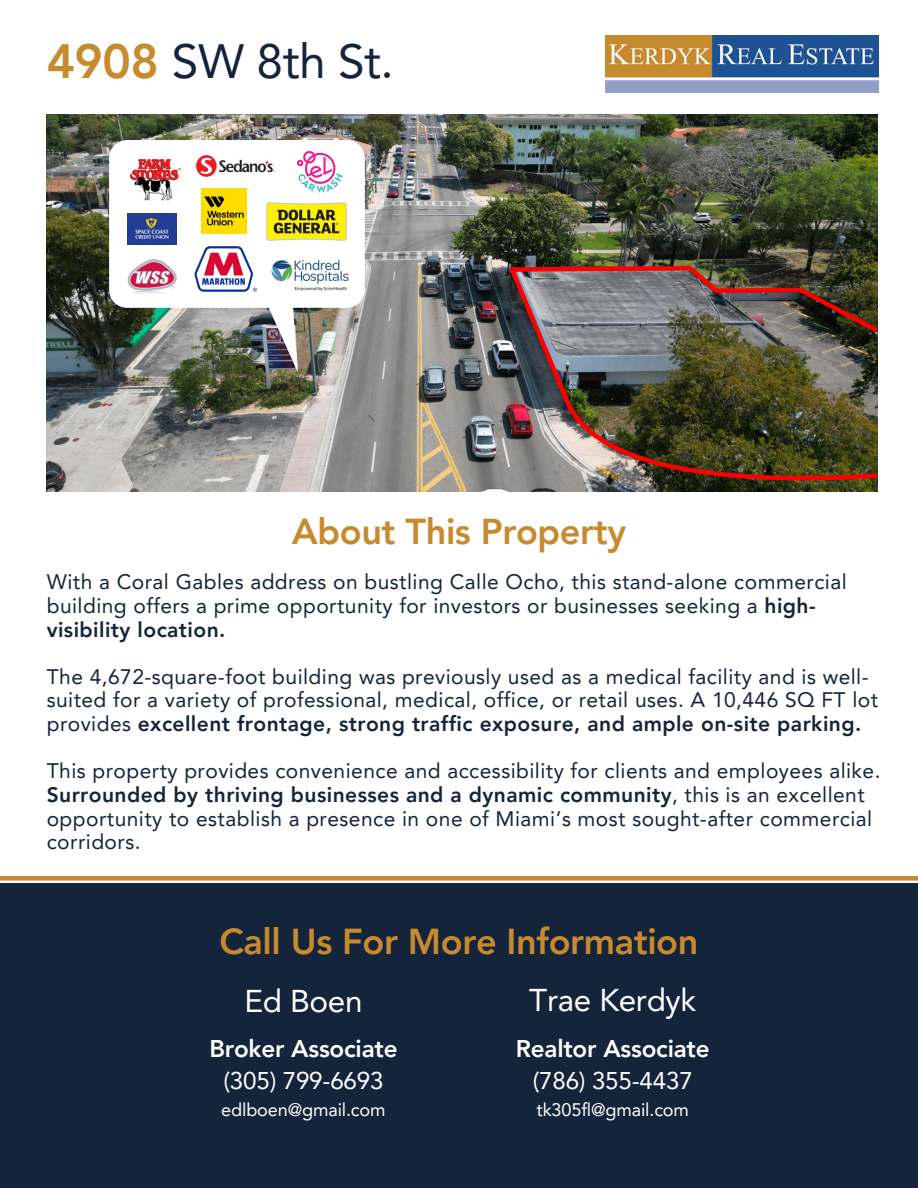
<style>
.page{position:relative;width:918px;height:1188px;background:#fff}
.page>*{position:absolute;margin:0;border:0;box-sizing:border-box;transform-origin:0 0}
.t1{font:48px "Avenir LT Pro";letter-spacing:-.01em;color:#14253b}
.t2{font:800 36px "Avenir LT Pro";letter-spacing:-.01em;color:#c78a2e}
.t3{font:31.5px "Avenir LT Pro";letter-spacing:-.01em;color:#fff}
.t4{font:800 24.15px "Avenir LT Pro";letter-spacing:-.01em;color:#fff}
.t5{font:24.15px "Avenir LT Pro";letter-spacing:-.01em;color:#fff}
.t6{font:21px/23.7px "Avenir LT Pro";letter-spacing:.02em;color:#14253b}
.t7{font:18.15px "Avenir LT Pro";letter-spacing:-.01em;color:#fff}
.s1{font-weight:800;color:#c78a2e}
.s2{font-weight:800}
</style>
<div class="page">
<img style="left:605px;top:36px;width:273px;height:56px">
<img style="left:47px;top:114px;width:831px;height:377px">
<img style="left:264px;top:308px;width:34px;height:65px">
<div style="left:109px;top:140px;width:256px;height:168px;background:#fff;border-radius:18px"></div>
<img style="left:194px;top:246px;width:63px;height:46px">
<img style="left:127px;top:214px;width:50px;height:30px">
<img style="left:195px;top:155px;width:80px;height:22px">
<img style="left:266px;top:192px;width:81px;height:49px">
<img style="left:298px;top:152px;width:45px;height:40px">
<img style="left:271px;top:259px;width:78px;height:33px">
<img style="left:129px;top:159px;width:52px;height:42px">
<img style="left:202px;top:188px;width:45px;height:45px">
<img style="left:127px;top:259px;width:50px;height:35px">
<img style="left:507px;top:262px;width:371px;height:230px">
<div style="left:0;top:884px;width:918px;height:304px;background:#14253b"></div>
<div style="left:0;top:876px;width:918px;height:5px;background:#c78a2e"></div>
<h1 class="t1" style="left:47px;top:42px;width:349px"><span class="s1">4908</span> SW 8th St.</h1>
<p class="t2" style="left:292px;top:516px;width:336px">About This Property</p>
<p class="t6" style="left:47px;top:572px;width:802px">With a Coral Gables address on bustling Calle Ocho, this stand-alone commercial building offers a prime opportunity for investors or businesses seeking a <span class="s2">high&shy;visibility location.</span></p>
<p class="t6" style="left:47px;top:667px;width:833px">The 4,672-square-foot building was previously used as a medical facility and is well&shy;suited for a variety of professional, medical, office, or retail uses. A 10,446 SQ FT lot provides <span class="s2">excellent frontage, strong traffic exposure, and ample on-site parking.</span></p>
<p class="t6" style="left:47px;top:761px;width:835px">This property provides convenience and accessibility for clients and employees alike.<br><span class="s2">Surrounded by thriving businesses and a dynamic community</span>, this is an excellent opportunity to establish a presence in one of Miami’s most sought-after commercial corridors.</p>
<p class="t2" style="left:219px;top:927px;width:481px">Call Us For More Information</p>
<p class="t3" style="left:244px;top:988px;width:120px">Ed Boen</p>
<p class="t3" style="left:529px;top:987px;width:168px">Trae Kerdyk</p>
<p class="t4" style="left:209px;top:1038px;width:190px">Broker Associate</p>
<p class="t5" style="left:223px;top:1071px;width:162px">(305) 799-6693</p>
<p class="t7" style="left:221px;top:1103px;width:166px">edlboen@gmail.com</p>
<p class="t4" style="left:516px;top:1038px;width:195px">Realtor Associate</p>
<p class="t5" style="left:533px;top:1071px;width:162px">(786) 355-4437</p>
<p class="t7" style="left:536px;top:1103px;width:154px">tk305fl@gmail.com</p>
</div>
